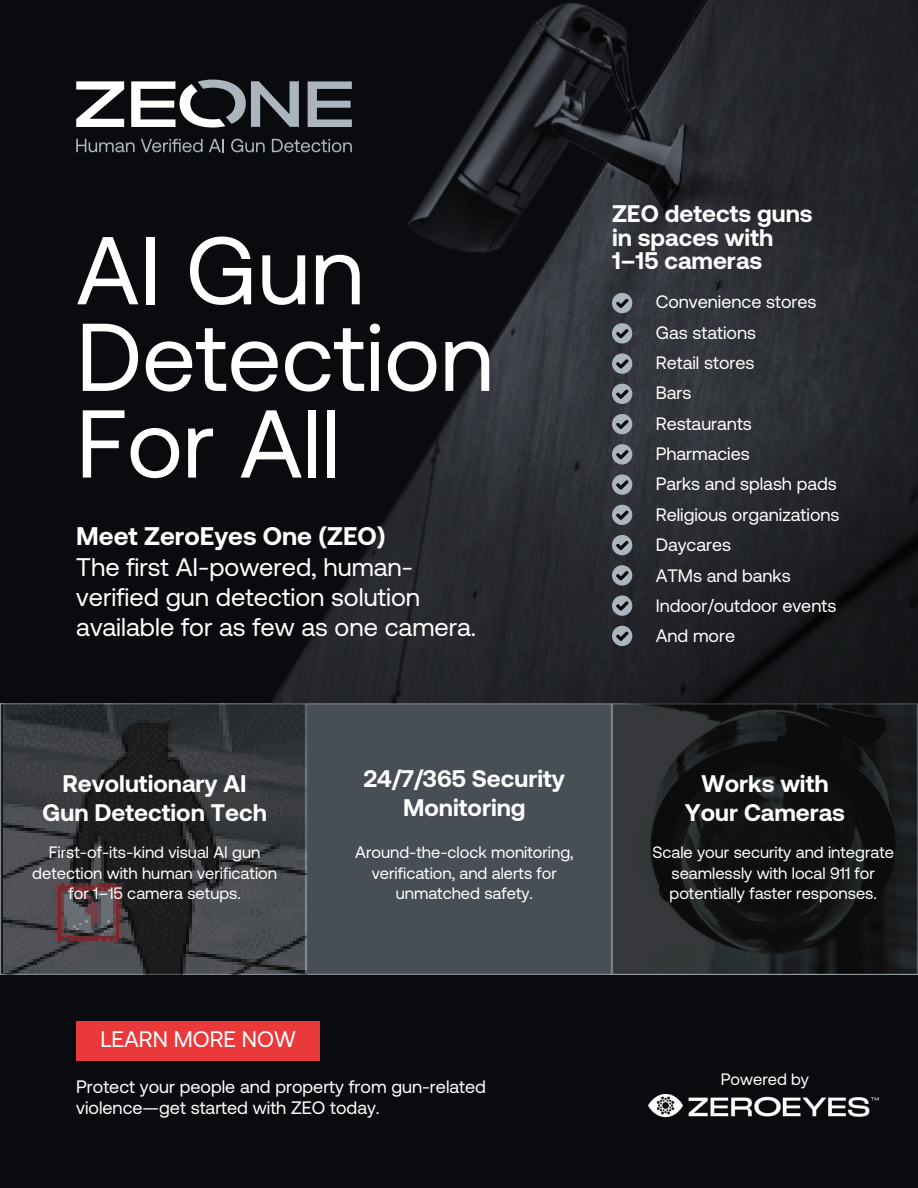
<style>
.page{position:relative;width:918px;height:1188px;background:#0a0b0e}
.page>*{position:absolute;margin:0;border:0;box-sizing:border-box;transform-origin:0 0}
.t1{font:96px/86.7px "Aeonik";color:#fff}
.t2{font:25.5px/30.3px "Aeonik";color:#fff}
.t3{font:700 24px/29.2px "Aeonik";color:#fff;text-align:center}
.t4{font:22.5px "Aeonik";color:#fff}
.t5{font:18px "Aeonik";color:#fff}
.t6{font:16.5px/20.2px "Aeonik";color:#fff;text-align:center}
.s1{font-weight:700}
</style>
<div class="page">
<div style="left:76px;top:1021px;width:244px;height:39px;background:#e9393a"></div>
<img style="left:649px;top:1095px;width:229px;height:23px">
<div style="left:306px;top:703px;width:306px;height:271px;background:#484e55"></div>
<svg style="left:76px;top:81px;width:48px;height:46px"></svg>
<svg style="left:131px;top:80px;width:136px;height:48px"></svg>
<svg style="left:76px;top:139px;width:59px;height:13px"></svg>
<svg style="left:141px;top:139px;width:62px;height:13px"></svg>
<svg style="left:209px;top:139px;width:15px;height:13px"></svg>
<svg style="left:231px;top:139px;width:34px;height:13px"></svg>
<img style="left:267px;top:0;width:651px;height:703px">
<svg style="left:612px;top:293px;width:20px;height:20px"></svg>
<svg style="left:612px;top:323px;width:20px;height:20px"></svg>
<svg style="left:612px;top:353px;width:20px;height:21px"></svg>
<svg style="left:612px;top:384px;width:20px;height:20px"></svg>
<svg style="left:612px;top:414px;width:20px;height:20px"></svg>
<svg style="left:612px;top:444px;width:20px;height:20px"></svg>
<svg style="left:612px;top:474px;width:20px;height:21px"></svg>
<svg style="left:612px;top:505px;width:20px;height:20px"></svg>
<svg style="left:612px;top:535px;width:20px;height:20px"></svg>
<svg style="left:612px;top:565px;width:20px;height:20px"></svg>
<svg style="left:612px;top:595px;width:20px;height:21px"></svg>
<svg style="left:612px;top:626px;width:20px;height:20px"></svg>
<img style="left:3px;top:703px;width:303px;height:271px">
<img style="left:612px;top:704px;width:306px;height:271px">
<p class="t1" style="left:76px;top:226px;width:419px">AI Gun<br>Detection<br>For All</p>
<p class="t2" style="left:76px;top:521px;width:401px"><span class="s1">Meet ZeroEyes One (ZEO)<br></span>The first AI-powered, human&shy;verified gun detection solution available for as few as one camera.</p>
<p class="t3" style="left:612px;top:201px;width:202px;line-height:23.7px;text-align:left">ZEO detects guns in spaces with<br>1–15 cameras</p>
<p class="t5" style="left:656px;top:291px;width:162px">Convenience stores</p>
<p class="t5" style="left:656px;top:322px;width:102px">Gas stations</p>
<p class="t5" style="left:656px;top:352px;width:100px">Retail stores</p>
<p class="t5" style="left:656px;top:383px;width:37px">Bars</p>
<p class="t5" style="left:656px;top:413px;width:98px">Restaurants</p>
<p class="t5" style="left:656px;top:443px;width:96px">Pharmacies</p>
<p class="t5" style="left:656px;top:474px;width:183px">Parks and splash pads</p>
<p class="t5" style="left:656px;top:504px;width:185px">Religious organizations</p>
<p class="t5" style="left:656px;top:534px;width:77px">Daycares</p>
<p class="t5" style="left:656px;top:565px;width:137px">ATMs and banks</p>
<p class="t5" style="left:656px;top:595px;width:182px">Indoor/outdoor events</p>
<p class="t5" style="left:656px;top:626px;width:81px">And more</p>
<p class="t3" style="left:43px;top:769px;width:226px">Revolutionary AI<br>Gun Detection Tech</p>
<p class="t6" style="left:32px;top:842px;width:246px">First-of-its-kind visual AI gun detection with human verification for 1–15 camera setups.</p>
<p class="t4" style="left:100px;top:1026px;width:197px">LEARN MORE NOW</p>
<p class="t3" style="left:364px;top:764px;width:203px">24/7/365 Security<br>Monitoring</p>
<p class="t3" style="left:685px;top:769px;width:162px">Works with<br>Your Cameras</p>
<p class="t6" style="left:355px;top:842px;width:220px">Around-the-clock monitoring, verification, and alerts for unmatched safety.</p>
<p class="t6" style="left:652px;top:842px;width:243px">Scale your security and integrate seamlessly with local 911 for potentially faster responses.</p>
<p class="t5" style="left:76px;top:1076px;width:411px">Protect your people and property from gun-related</p>
<p class="t5" style="left:76px;top:1097px;width:305px">violence—get started with ZEO today.</p>
<p class="t6" style="left:721px;top:1069px;width:90px">Powered by</p>
</div>
